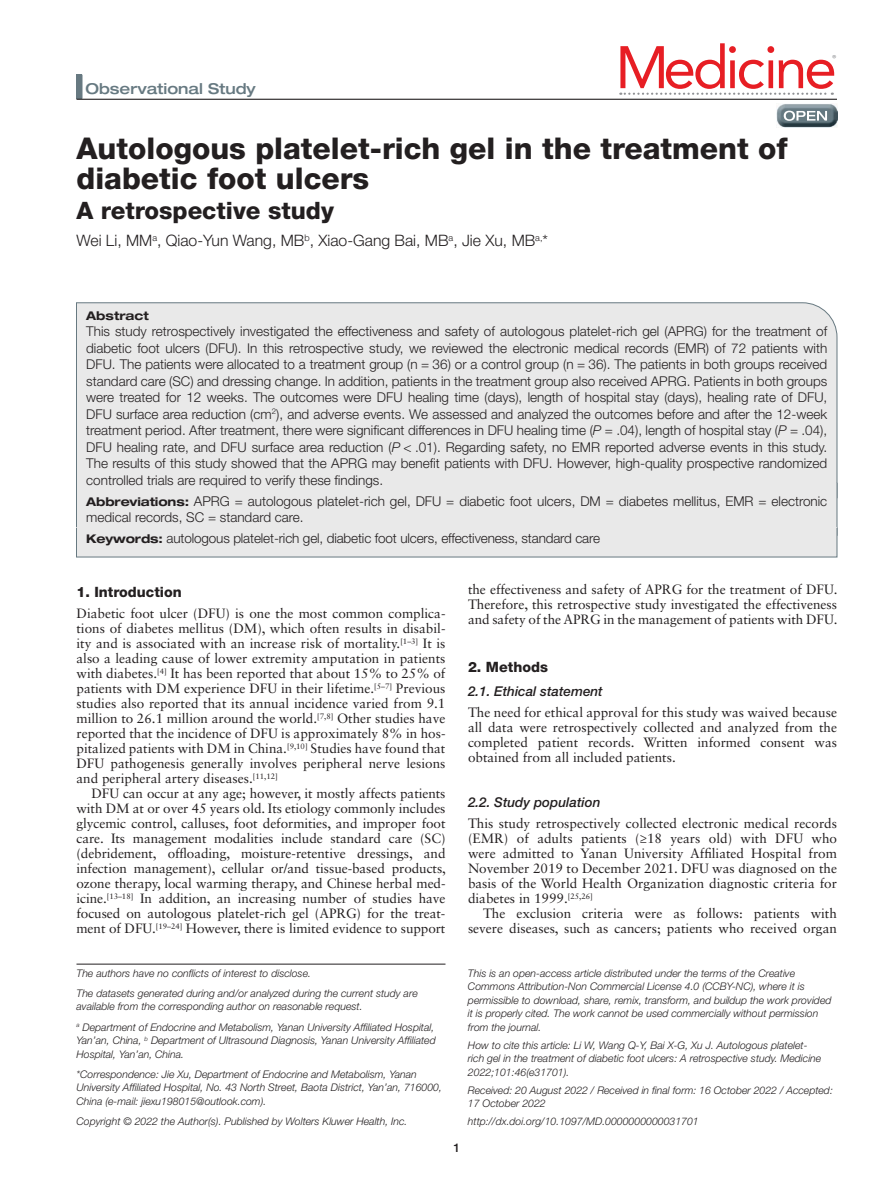
<style>
.page{position:relative;width:891px;height:1188px;background:#fff}
.page>*{position:absolute;margin:0;border:0;box-sizing:border-box;transform-origin:0 0}
.t1{font:59.4px "Avenir";letter-spacing:-.06em;color:#e71e24}
.t2{font:800 30px/30px "Helvetica Neue LT Std";color:#231f20}
.t3{font:800 24px "Helvetica Neue LT Std";color:#231f20}
.t4{font:300 15.75px "Helvetica Neue LT Std";color:#231f20}
.t5{font:500 expanded 15px "Helvetica Neue LT Std";color:#667981}
.t6{font:800 14.25px "Helvetica Neue LT Std";color:#231f20}
.t7{font:13.5px/15px "Sabon LT Std";color:#231f20;text-align:justify}
.t8{font:300 13.5px/16.5px "Helvetica Neue LT Std";color:#231f20;text-align:justify}
.t9{font:italic 500 13.5px "Helvetica Neue LT Std";color:#231f20}
.t10{font:700 expanded 12px "Helvetica Neue LT Std";color:#231f20}
.t11{font:500 12px "Helvetica Neue LT Std";color:#231f20}
.t12{font:italic 300 10.5px/13.5px "Helvetica Neue LT Std";color:#231f20}
.t13{font:500 10.35px "Akzidenz Grotesk BE";color:#909295}
.s1{font-style:italic}
.s2{font-weight:700;font-stretch:expanded;font-size:12px}
</style>
<div class="page">
<div style="left:76px;top:74px;width:6px;height:25px;background:#677981"></div>
<hr style="left:76px;top:99px;width:761px;height:1px;background:#231f20">
<img style="left:776px;top:104px;width:61px;height:24px">
<svg style="left:784px;top:111px;width:43px;height:10px"></svg>
<svg style="left:620px;top:93px;width:213px;height:2px"></svg>
<div style="left:76px;top:302px;width:762px;height:197px;background:#e9e9e9"></div>
<div style="left:76px;top:483px;width:761px;height:54px;background:#e9e9e9"></div>
<div style="left:76px;top:528px;width:761px;height:29px;background:#e9e9e9"></div>
<hr style="left:76px;top:964px;width:370px;height:1px;background:#231f20">
<p class="t5" style="left:86px;top:80px;width:172px">Observational Study</p>
<h1 class="t1" style="left:615px;top:33px;width:223px">Medicine</h1>
<p class="t13" style="left:832px;top:52px;width:6px">®</p>
<h2 class="t2" style="left:76px;top:134px;width:713px">Autologous platelet-rich gel in the treatment of diabetic foot ulcers</h2>
<h3 class="t3" style="left:76px;top:197px;width:259px">A retrospective study</h3>
<p class="t4" style="left:76px;top:231px;width:473px">Wei Li, MM<sup>a</sup>, Qiao-Yun Wang, MB<sup>b</sup>, Xiao-Gang Bai, MB<sup>a</sup>, Jie Xu, MB<sup>a,</sup>*</p>
<p class="t10" style="left:86px;top:308px;width:64px">Abstract</p>
<p class="t8" style="left:86px;top:323px;width:743px">This study retrospectively investigated the effectiveness and safety of autologous platelet-rich gel (APRG) for the treatment of diabetic foot ulcers (DFU). In this retrospective study, we reviewed the electronic medical records (EMR) of 72 patients with DFU. The patients were allocated to a treatment group (n = 36) or a control group (n = 36). The patients in both groups received standard care (SC) and dressing change. In addition, patients in the treatment group also received APRG. Patients in both groups were treated for 12 weeks. The outcomes were DFU healing time (days), length of hospital stay (days), healing rate of DFU, DFU surface area reduction (cm<sup>2</sup>), and adverse events. We assessed and analyzed the outcomes before and after the 12-week treatment period. After treatment, there were significant differences in DFU healing time (<span class="s1">P =</span> .04), length of hospital stay (<span class="s1">P =</span> .04), DFU healing rate, and DFU surface area reduction (<span class="s1">P</span> &lt; .01). Regarding safety, no EMR reported adverse events in this study.<br>The results of this study showed that the APRG may benefit patients with DFU. However, high-quality prospective randomized controlled trials are required to verify these findings.</p>
<p class="t8" style="left:86px;top:493px;width:743px"><span class="s2">Abbreviations:</span> APRG = autologous platelet-rich gel, DFU = diabetic foot ulcers, DM = diabetes mellitus, EMR = electronic medical records, SC = standard care.</p>
<p class="t8" style="left:86px;top:530px;width:515px"><span class="s2">Keywords:</span> autologous platelet-rich gel, diabetic foot ulcers, effectiveness, standard care</p>
<p class="t6" style="left:76px;top:584px;width:107px">1. Introduction</p>
<p class="t7" style="left:76px;top:606px;width:371px">Diabetic foot ulcer (DFU) is one the most common complica&shy;tions of diabetes mellitus (DM), which often results in disabil&shy;ity and is associated with an increase risk of mortality.<sup>[1–3]</sup> It is also a leading cause of lower extremity amputation in patients with diabetes.<sup>[4]</sup> It has been reported that about 15% to 25% of patients with DM experience DFU in their lifetime.<sup>[5–7]</sup> Previous studies also reported that its annual incidence varied from 9.1 million to 26.1 million around the world.<sup>[7,8]</sup> Other studies have reported that the incidence of DFU is approximately 8% in hos&shy;pitalized patients with DM in China.<sup>[9,10]</sup> Studies have found that DFU pathogenesis generally involves peripheral nerve lesions and peripheral artery diseases.<sup>[11,12]</sup></p>
<p class="t7" style="left:76px;top:786px;width:371px;text-indent:15px">DFU can occur at any age; however, it mostly affects patients with DM at or over 45 years old. Its etiology commonly includes glycemic control, calluses, foot deformities, and improper foot care. Its management modalities include standard care (SC) (debridement, offloading, moisture-retentive dressings, and infection management), cellular or/and tissue-based products, ozone therapy, local warming therapy, and Chinese herbal med&shy;icine.<sup>[13–18]</sup> In addition, an increasing number of studies have focused on autologous platelet-rich gel (APRG) for the treat&shy;ment of DFU.<sup>[19–24]</sup> However, there is limited evidence to support</p>
<p class="t7" style="left:468px;top:582px;width:371px">the effectiveness and safety of APRG for the treatment of DFU.<br>Therefore, this retrospective study investigated the effectiveness and safety of the APRG in the management of patients with DFU.</p>
<p class="t6" style="left:468px;top:659px;width:81px">2. Methods</p>
<p class="t9" style="left:468px;top:684px;width:136px">2.1. Ethical statement</p>
<p class="t7" style="left:468px;top:705px;width:371px">The need for ethical approval for this study was waived because all data were retrospectively collected and analyzed from the completed patient records. Written informed consent was obtained from all included patients.</p>
<p class="t9" style="left:468px;top:795px;width:134px">2.2. Study population</p>
<p class="t7" style="left:468px;top:816px;width:371px">This study retrospectively collected electronic medical records (EMR) of adults patients (≥18 years old) with DFU who were admitted to Yanan University Affiliated Hospital from November 2019 to December 2021. DFU was diagnosed on the basis of the World Health Organization diagnostic criteria for diabetes in 1999.<sup>[25,26]</sup></p>
<p class="t7" style="left:468px;top:906px;width:370px;text-align:right">The exclusion criteria were as follows: patients with severe diseases, such as cancers; patients who received organ</p>
<p class="t12" style="left:76px;top:963px;width:343px;line-height:20.2px">The authors have no conflicts of interest to disclose.<br>The datasets generated during and/or analyzed during the current study are</p>
<p class="t12" style="left:76px;top:996px;width:359px;line-height:20.2px">available from the corresponding author on reasonable request.<br><sup>a</sup> Department of Endocrine and Metabolism, Yanan University Affiliated Hospital,</p>
<p class="t12" style="left:76px;top:1033px;width:361px">Yan’an, China, <sup>b</sup> Department of Ultrasound Diagnosis, Yanan University Affiliated<br>Hospital, Yan’an, China.</p>
<p class="t12" style="left:76px;top:1067px;width:367px">*Correspondence: Jie Xu, Department of Endocrine and Metabolism, Yanan<br>University Affiliated Hospital, No. 43 North Street, Baota District, Yan’an, 716000,<br>China (e-mail: jiexu198015@outlook.com).</p>
<p class="t12" style="left:76px;top:1114px;width:333px">Copyright © 2022 the Author(s). Published by Wolters Kluwer Health, Inc.</p>
<p class="t11" style="left:453px;top:1140px;width:8px">1</p>
<p class="t12" style="left:468px;top:966px;width:365px">This is an open-access article distributed under the terms of the Creative Commons Attribution-Non Commercial License 4.0 (CCBY-NC), where it is permissible to download, share, remix, transform, and buildup the work provided it is properly cited. The work cannot be used commercially without permission from the journal.</p>
<p class="t12" style="left:468px;top:1038px;width:355px">How to cite this article: Li W, Wang Q-Y, Bai X-G, Xu J. Autologous platelet&shy;rich gel in the treatment of diabetic foot ulcers: A retrospective study. Medicine<br>2022;101:46(e31701).</p>
<p class="t12" style="left:468px;top:1083px;width:366px">Received: 20 August 2022 / Received in final form: 16 October 2022 / Accepted:<br>17 October 2022</p>
<p class="t12" style="left:468px;top:1114px;width:232px">http://dx.doi.org/10.1097/MD.0000000000031701</p>
</div>
